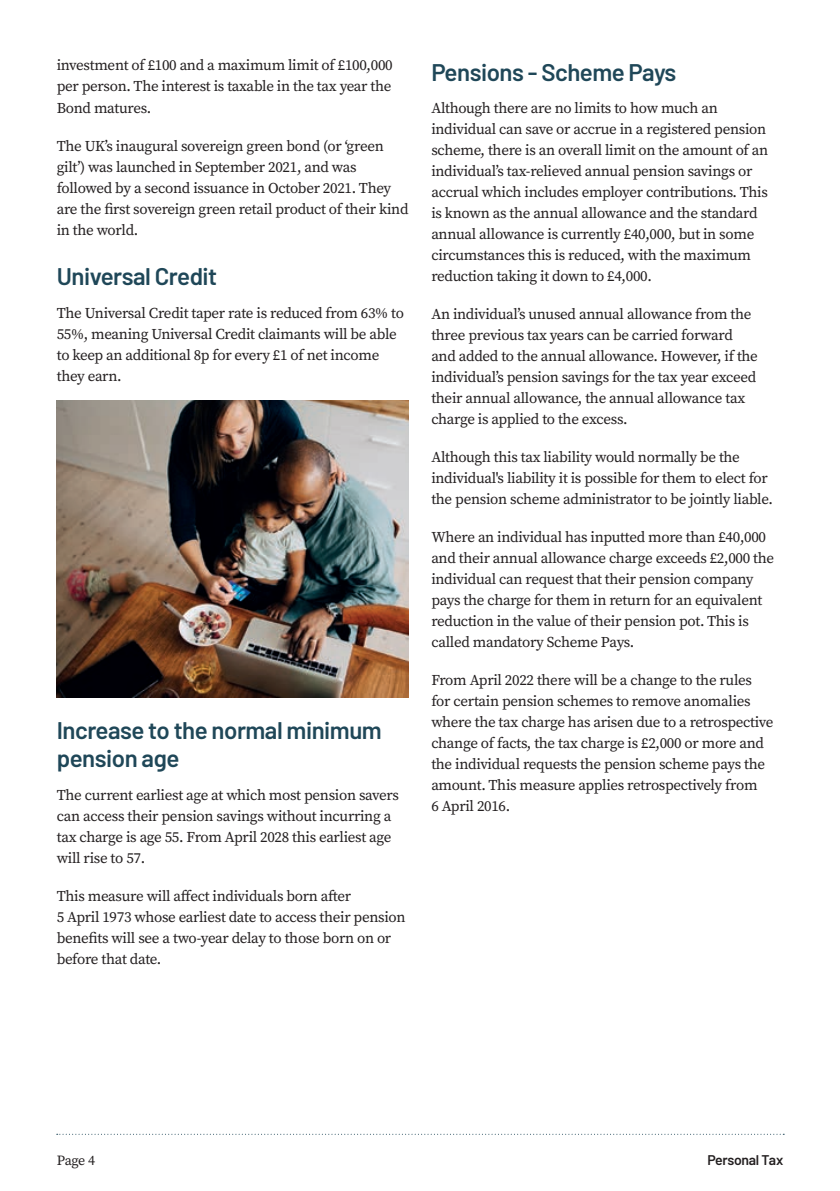
<style>
.page{position:relative;width:840px;height:1191px;background:#fff}
.page>*{position:absolute;margin:0;border:0;box-sizing:border-box;transform-origin:0 0}
.t1{font:600 24px/28px "Barlow";letter-spacing:-.02em;color:#1f4758}
.t2{font:15px/21px "Source Serif Pro";letter-spacing:-.02em;color:#231f20}
.t3{font:600 14px "Barlow";letter-spacing:-.02em;color:#231f20}
.t4{font:14px "Source Serif Pro";color:#231f20}
</style>
<div class="page">
<svg style="left:57px;top:1133px;width:724px;height:1px"></svg>
<img style="left:57px;top:401px;width:351px;height:296px">
<p class="t2" style="left:57px;top:55px;width:337px;text-align:justify">investment of £100 and a maximum limit of £100,000 per person. The interest is taxable in the tax year the Bond matures.</p>
<p class="t2" style="left:57px;top:135px;width:353px">The UK’s inaugural sovereign green bond (or ‘green gilt’) was launched in September 2021, and was followed by a second issuance in October 2021. They are the first sovereign green retail product of their kind in the world.</p>
<h1 class="t1" style="left:57px;top:261px;width:162px">Universal Credit</h1>
<p class="t2" style="left:57px;top:302px;width:348px">The Universal Credit taper rate is reduced from 63% to 55%, meaning Universal Credit claimants will be able to keep an additional 8p for every £1 of net income they earn.</p>
<h1 class="t1" style="left:57px;top:715px;width:326px">Increase to the normal minimum pension age</h1>
<p class="t2" style="left:57px;top:784px;width:343px">The current earliest age at which most pension savers can access their pension savings without incurring a tax charge is age 55. From April 2028 this earliest age will rise to 57.</p>
<p class="t2" style="left:57px;top:885px;width:350px">This measure will affect individuals born after<br>5 April 1973 whose earliest date to access their pension benefits will see a two-year delay to those born on or before that date.</p>
<h1 class="t1" style="left:431px;top:56px;width:246px">Pensions - Scheme Pays</h1>
<p class="t2" style="left:431px;top:98px;width:338px">Although there are no limits to how much an individual can save or accrue in a registered pension scheme, there is an overall limit on the amount of an individual’s tax-relieved annual pension savings or accrual which includes employer contributions. This is known as the annual allowance and the standard annual allowance is currently £40,000, but in some circumstances this is reduced, with the maximum reduction taking it down to £4,000.</p>
<p class="t2" style="left:431px;top:304px;width:328px">An individual’s unused annual allowance from the three previous tax years can be carried forward and added to the annual allowance. However, if the individual’s pension savings for the tax year exceed their annual allowance, the annual allowance tax charge is applied to the excess.</p>
<p class="t2" style="left:431px;top:447px;width:343px">Although this tax liability would normally be the individual's liability it is possible for them to elect for the pension scheme administrator to be jointly liable.</p>
<p class="t2" style="left:431px;top:527px;width:344px">Where an individual has inputted more than £40,000 and their annual allowance charge exceeds £2,000 the individual can request that their pension company pays the charge for them in return for an equivalent reduction in the value of their pension pot. This is called mandatory Scheme Pays.</p>
<p class="t2" style="left:431px;top:670px;width:343px">From April 2022 there will be a change to the rules for certain pension schemes to remove anomalies where the tax charge has arisen due to a retrospective change of facts, the tax charge is £2,000 or more and the individual requests the pension scheme pays the amount. This measure applies retrospectively from<br>6 April 2016.</p>
<p class="t4" style="left:57px;top:1150px;width:40px">Page 4</p>
<p class="t3" style="left:707px;top:1149px;width:77px">Personal Tax</p>
</div>
